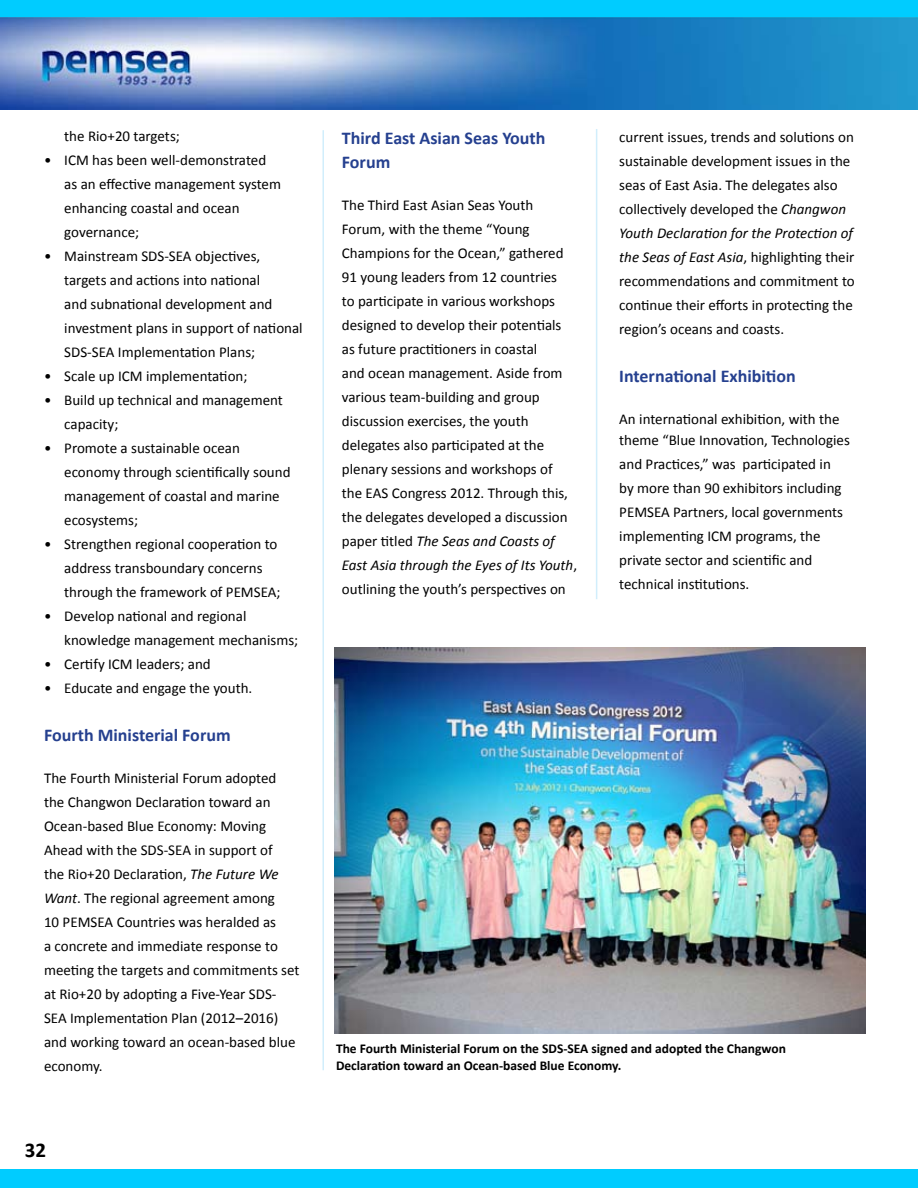
<style>
.page{position:relative;width:918px;height:1188px;background:#fff}
.page>*{position:absolute;margin:0;border:0;box-sizing:border-box;transform-origin:0 0}
.t1{font:700 21px "Calibri";color:#000}
.t2{font:700 18px/24px "Calibri";color:#25408f}
.t3{font:15px/24px "Calibri";color:#000}
.t4{font:700 13.5px/16.2px "Calibri";color:#000}
.s1{font-style:italic}
</style>
<div class="page">
<div style="left:0;top:1169px;width:918px;height:19px;background:#0cf"></div>
<img style="left:0;top:17px;width:918px;height:93px">
<div style="left:0;top:0;width:918px;height:17px;background:#0cf"></div>
<hr style="left:322px;top:130px;width:2px;height:940px;background:#d1eefc">
<hr style="left:596px;top:129px;width:1px;height:470px;background:#d1eefc">
<img style="left:335px;top:647px;width:530px;height:386px">
<p class="t3" style="left:64px;top:124px;width:117px">the Rio+20 targets;</p>
<p class="t3" style="left:64px;top:148px;width:218px;text-indent:-20px">• ICM has been well-demonstrated as an effective management system enhancing coastal and ocean governance;</p>
<p class="t3" style="left:64px;top:244px;width:240px;text-indent:-20px">• Mainstream SDS-SEA objectives, targets and actions into national<br>and subnational development and investment plans in support of national SDS-SEA Implementation Plans;</p>
<p class="t3" style="left:44px;top:364px;width:205px">• Scale up ICM implementation;</p>
<p class="t3" style="left:64px;top:388px;width:220px;text-indent:-20px">• Build up technical and management capacity;</p>
<p class="t3" style="left:64px;top:436px;width:228px;text-indent:-20px">• Promote a sustainable ocean economy through scientifically sound management of coastal and marine ecosystems;</p>
<p class="t3" style="left:64px;top:532px;width:218px;text-indent:-20px">• Strengthen regional cooperation to address transboundary concerns through the framework of PEMSEA;</p>
<p class="t3" style="left:64px;top:604px;width:235px;text-indent:-20px">• Develop national and regional knowledge management mechanisms;</p>
<p class="t3" style="left:44px;top:652px;width:168px">• Certify ICM leaders; and</p>
<p class="t3" style="left:44px;top:676px;width:210px">• Educate and engage the youth.</p>
<p class="t2" style="left:44px;top:723px;width:188px">Fourth Ministerial Forum</p>
<p class="t3" style="left:44px;top:766px;width:257px">The Fourth Ministerial Forum adopted the Changwon Declaration toward an Ocean-based Blue Economy: Moving Ahead with the SDS-SEA in support of<br>the Rio+20 Declaration, <span class="s1">The Future We Want</span>. The regional agreement among<br>10 PEMSEA Countries was heralded as<br>a concrete and immediate response to meeting the targets and commitments set at Rio+20 by adopting a Five-Year SDS-SEA Implementation Plan (2012–2016) and working toward an ocean-based blue economy.</p>
<h1 class="t1" style="left:25px;top:1136px;width:23px">32</h1>
<p class="t2" style="left:342px;top:126px;width:205px">Third East Asian Seas Youth<br>Forum</p>
<p class="t3" style="left:342px;top:193px;width:237px">The Third East Asian Seas Youth Forum, with the theme “Young Champions for the Ocean,” gathered 91 young leaders from 12 countries<br>to participate in various workshops designed to develop their potentials as future practitioners in coastal<br>and ocean management. Aside from various team-building and group discussion exercises, the youth delegates also participated at the plenary sessions and workshops of<br>the EAS Congress 2012. Through this, the delegates developed a discussion paper titled <span class="s1">The Seas and Coasts of East Asia through the Eyes of Its Youth</span>, outlining the youth’s perspectives on</p>
<p class="t3" style="left:619px;top:125px;width:237px">current issues, trends and solutions on sustainable development issues in the seas of East Asia. The delegates also collectively developed the <span class="s1">Changwon Youth Declaration for the Protection of the Seas of East Asia</span>, highlighting their recommendations and commitment to continue their efforts in protecting the region’s oceans and coasts.</p>
<p class="t2" style="left:619px;top:364px;width:178px">International Exhibition</p>
<p class="t3" style="left:619px;top:408px;width:232px;line-height:21px">An international exhibition, with the theme “Blue Innovation, Technologies</p>
<p class="t3" style="left:619px;top:452px;width:225px">and Practices,” was participated in by more than 90 exhibitors including PEMSEA Partners, local governments implementing ICM programs, the private sector and scientific and technical institutions.</p>
<p class="t4" style="left:336px;top:1041px;width:452px">The Fourth Ministerial Forum on the SDS-SEA signed and adopted the Changwon<br>Declaration toward an Ocean-based Blue Economy.</p>
</div>
